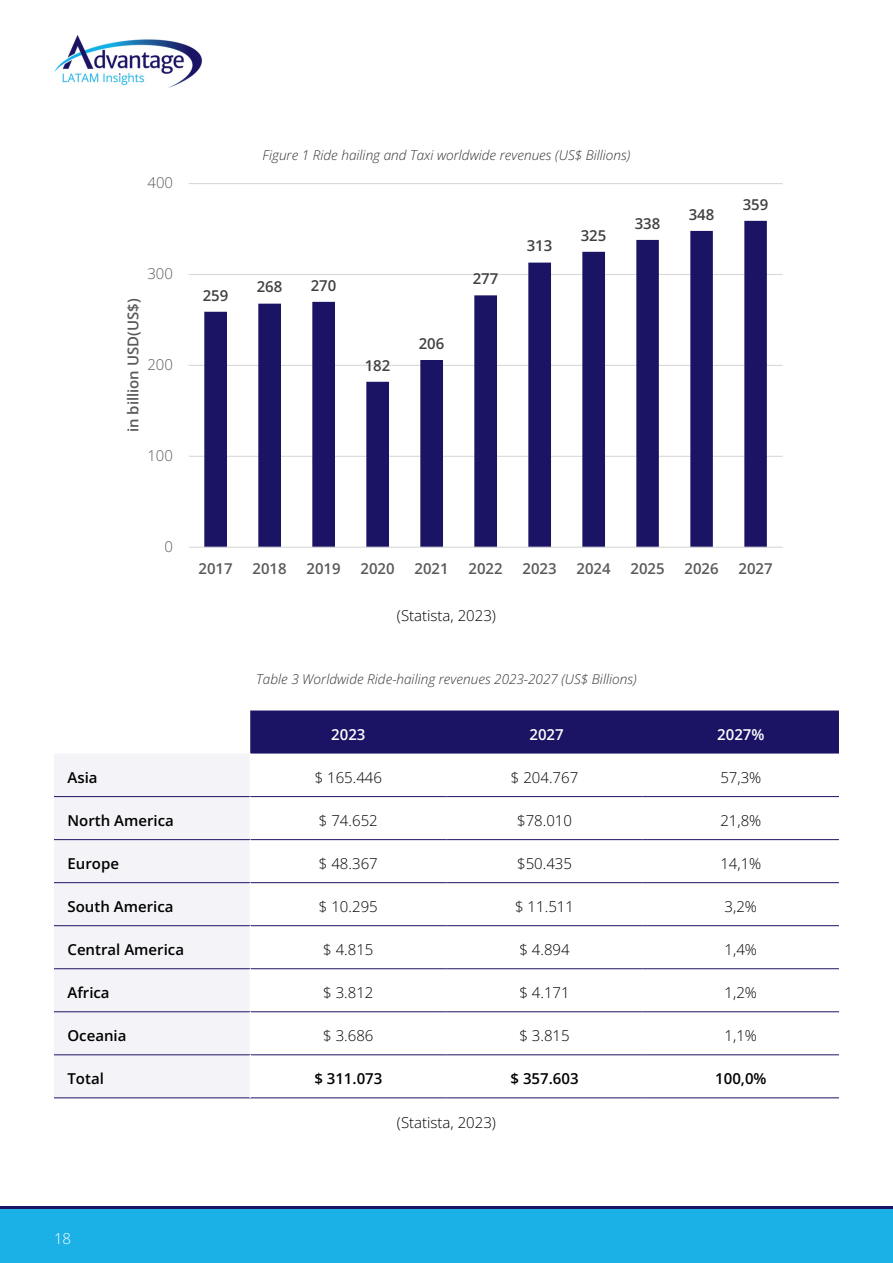
<style>
.page{position:relative;width:893px;height:1263px;background:#fff}
.page>*{position:absolute;margin:0;border:0;box-sizing:border-box;transform-origin:0 0}
.body{font:300 15px "Open Sans";color:#000}
.body-2{font:600 15px "Open Sans";color:#000}
.t1{font:600 15px "Open Sans";letter-spacing:.005em;color:#595959}
.t2{font:600 15px "Open Sans";letter-spacing:-.005em;color:#404040}
.t3{font:300 15px "Open Sans";color:#595959}
.body-3{font:600 15px "Open Sans";color:#fff}
.t4{font:300 15px "Open Sans";color:#fff}
.Table_heading_Italic{font:italic 300 13.5px "Open Sans";color:#333}
</style>
<div class="page">
<div style="left:0;top:1209px;width:893px;height:54px;background:#1bb1e7"></div>
<hr style="left:0;top:1206px;width:893px;height:3px;background:#1b1464">
<img style="left:54px;top:35px;width:148px;height:53px">
<hr style="left:189px;top:456px;width:594px;height:1px;background:#d9d9d9">
<hr style="left:189px;top:365px;width:594px;height:1px;background:#d9d9d9">
<hr style="left:189px;top:274px;width:594px;height:1px;background:#d9d9d9">
<hr style="left:189px;top:183px;width:594px;height:1px;background:#d9d9d9">
<svg style="left:204px;top:221px;width:563px;height:326px"></svg>
<hr style="left:189px;top:547px;width:594px;height:1px;background:#d9d9d9">
<div style="left:250px;top:710px;width:589px;height:43px;background:#1b1464"></div>
<div style="left:54px;top:754px;width:195px;height:343px;background:#f4f3f7"></div>
<hr style="left:250px;top:796px;width:196px;height:1px;background:#1b1464">
<hr style="left:446px;top:796px;width:197px;height:1px;background:#1b1464">
<hr style="left:643px;top:796px;width:196px;height:1px;background:#1b1464">
<hr style="left:54px;top:796px;width:196px;height:1px;background:#1b1464">
<hr style="left:250px;top:839px;width:196px;height:1px;background:#1b1464">
<hr style="left:446px;top:839px;width:197px;height:1px;background:#1b1464">
<hr style="left:643px;top:839px;width:196px;height:1px;background:#1b1464">
<hr style="left:54px;top:839px;width:196px;height:1px;background:#1b1464">
<hr style="left:250px;top:882px;width:196px;height:1px;background:#1b1464">
<hr style="left:446px;top:882px;width:197px;height:1px;background:#1b1464">
<hr style="left:643px;top:882px;width:196px;height:1px;background:#1b1464">
<hr style="left:54px;top:882px;width:196px;height:1px;background:#1b1464">
<hr style="left:250px;top:925px;width:196px;height:1px;background:#1b1464">
<hr style="left:446px;top:925px;width:197px;height:1px;background:#1b1464">
<hr style="left:643px;top:925px;width:196px;height:1px;background:#1b1464">
<hr style="left:54px;top:925px;width:196px;height:1px;background:#1b1464">
<hr style="left:250px;top:968px;width:196px;height:1px;background:#1b1464">
<hr style="left:446px;top:968px;width:197px;height:1px;background:#1b1464">
<hr style="left:643px;top:968px;width:196px;height:1px;background:#1b1464">
<hr style="left:54px;top:968px;width:196px;height:1px;background:#1b1464">
<hr style="left:250px;top:1011px;width:196px;height:1px;background:#1b1464">
<hr style="left:446px;top:1011px;width:197px;height:1px;background:#1b1464">
<hr style="left:643px;top:1011px;width:196px;height:1px;background:#1b1464">
<hr style="left:54px;top:1011px;width:196px;height:1px;background:#1b1464">
<hr style="left:250px;top:1054px;width:196px;height:1px;background:#1b1464">
<hr style="left:446px;top:1054px;width:197px;height:1px;background:#1b1464">
<hr style="left:643px;top:1054px;width:196px;height:1px;background:#1b1464">
<hr style="left:249px;top:1012px;width:2px;height:43px;background:#fff">
<hr style="left:54px;top:1054px;width:196px;height:1px;background:#1b1464">
<hr style="left:54px;top:1097px;width:196px;height:1px;background:#1b1464">
<hr style="left:250px;top:1097px;width:196px;height:1px;background:#1b1464">
<hr style="left:446px;top:1097px;width:197px;height:1px;background:#1b1464">
<hr style="left:643px;top:1097px;width:196px;height:1px;background:#1b1464">
<hr style="left:249px;top:1055px;width:2px;height:43px;background:#fff">
<p class="t3" style="left:147px;top:172px;width:27px">400</p>
<p class="t3" style="left:147px;top:263px;width:27px">300</p>
<p class="t1" style="left:123px;top:432px;width:135px;rotate:-90deg">in billion USD(US$)</p>
<p class="t3" style="left:147px;top:354px;width:27px">200</p>
<p class="t3" style="left:147px;top:445px;width:27px">100</p>
<p class="t2" style="left:203px;top:285px;width:27px">259</p>
<p class="Table_heading_Italic" style="left:262px;top:146px;width:369px">Figure 1 Ride hailing and Taxi worldwide revenues (US$ Billions)</p>
<p class="t2" style="left:257px;top:277px;width:27px">268</p>
<p class="t2" style="left:311px;top:275px;width:27px">270</p>
<p class="t2" style="left:365px;top:355px;width:27px">182</p>
<p class="t2" style="left:419px;top:333px;width:27px">206</p>
<p class="t2" style="left:473px;top:268px;width:27px">277</p>
<p class="t2" style="left:527px;top:236px;width:27px">313</p>
<p class="t2" style="left:581px;top:225px;width:27px">325</p>
<p class="t2" style="left:635px;top:213px;width:27px">338</p>
<p class="t2" style="left:689px;top:204px;width:27px">348</p>
<p class="t2" style="left:743px;top:194px;width:27px">359</p>
<p class="t3" style="left:164px;top:536px;width:10px">0</p>
<p class="t1" style="left:198px;top:558px;width:36px">2017</p>
<p class="t1" style="left:252px;top:558px;width:36px">2018</p>
<p class="t1" style="left:306px;top:558px;width:36px">2019</p>
<p class="t1" style="left:360px;top:558px;width:36px">2020</p>
<p class="t1" style="left:414px;top:558px;width:36px">2021</p>
<p class="t1" style="left:468px;top:558px;width:36px">2022</p>
<p class="t1" style="left:522px;top:558px;width:36px">2023</p>
<p class="t1" style="left:576px;top:558px;width:36px">2024</p>
<p class="t1" style="left:630px;top:558px;width:36px">2025</p>
<p class="t1" style="left:684px;top:558px;width:36px">2026</p>
<p class="t1" style="left:738px;top:558px;width:36px">2027</p>
<p class="body" style="left:397px;top:605px;width:101px">(Statista, 2023)</p>
<p class="Table_heading_Italic" style="left:256px;top:670px;width:382px">Table 3 Worldwide Ride-hailing revenues 2023-2027 (US$ Billions)</p>
<p class="body-3" style="left:331px;top:724px;width:36px">2023</p>
<p class="body-3" style="left:529px;top:724px;width:36px">2027</p>
<p class="body-3" style="left:717px;top:724px;width:49px">2027%</p>
<p class="body-2" style="left:68px;top:767px;width:32px">Asia</p>
<p class="body" style="left:315px;top:767px;width:69px">$ 165.446</p>
<p class="body" style="left:511px;top:767px;width:69px">$ 204.767</p>
<p class="body" style="left:720px;top:767px;width:43px">57,3%</p>
<p class="body-2" style="left:68px;top:810px;width:108px">North America</p>
<p class="body" style="left:319px;top:810px;width:60px">$ 74.652</p>
<p class="body" style="left:517px;top:810px;width:56px">$78.010</p>
<p class="body" style="left:720px;top:810px;width:43px">21,8%</p>
<p class="body-2" style="left:68px;top:853px;width:53px">Europe</p>
<p class="body" style="left:319px;top:853px;width:60px">$ 48.367</p>
<p class="body" style="left:517px;top:853px;width:56px">$50.435</p>
<p class="body" style="left:720px;top:853px;width:43px">14,1%</p>
<p class="body-2" style="left:68px;top:896px;width:107px">South America</p>
<p class="body" style="left:319px;top:896px;width:60px">$ 10.295</p>
<p class="body" style="left:515px;top:896px;width:60px">$ 11.511</p>
<p class="body" style="left:725px;top:896px;width:34px">3,2%</p>
<p class="body-2" style="left:68px;top:939px;width:118px">Central America</p>
<p class="body" style="left:323px;top:939px;width:52px">$ 4.815</p>
<p class="body" style="left:519px;top:939px;width:52px">$ 4.894</p>
<p class="body" style="left:725px;top:939px;width:34px">1,4%</p>
<p class="body-2" style="left:68px;top:982px;width:44px">Africa</p>
<p class="body" style="left:323px;top:982px;width:52px">$ 3.812</p>
<p class="body" style="left:519px;top:982px;width:52px">$ 4.171</p>
<p class="body" style="left:725px;top:982px;width:34px">1,2%</p>
<p class="body-2" style="left:68px;top:1025px;width:61px">Oceania</p>
<p class="body" style="left:323px;top:1025px;width:52px">$ 3.686</p>
<p class="body" style="left:519px;top:1025px;width:52px">$ 3.815</p>
<p class="body" style="left:725px;top:1025px;width:34px">1,1%</p>
<p class="body-2" style="left:68px;top:1069px;width:38px">Total</p>
<p class="body-2" style="left:314px;top:1069px;width:70px">$ 311.073</p>
<p class="body-2" style="left:511px;top:1069px;width:70px">$ 357.603</p>
<p class="body-2" style="left:715px;top:1069px;width:53px">100,0%</p>
<p class="body" style="left:397px;top:1112px;width:101px">(Statista, 2023)</p>
<p class="t4" style="left:54px;top:1228px;width:19px">18</p>
</div>
